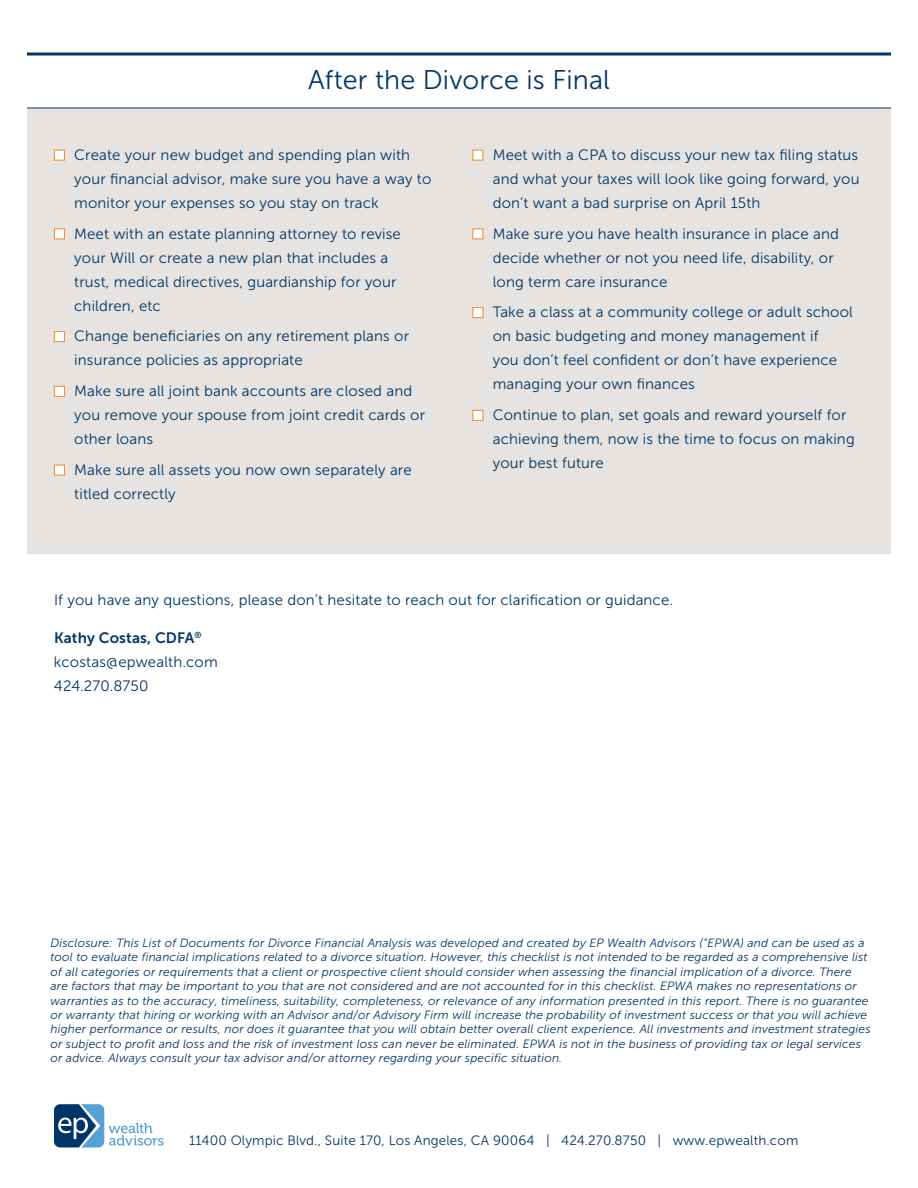
<style>
.page{position:relative;width:918px;height:1188px;background:#fff}
.page>*{position:absolute;margin:0;border:0;box-sizing:border-box;transform-origin:0 0}
.t1{font:27px "Museo Sans 300";letter-spacing:.005em;color:#003667}
.t2{font:15px/24px "Museo Sans 300";letter-spacing:.01em;color:#003667}
.t3{font:13.5px "Museo Sans 300";letter-spacing:.01em;color:#003667}
.t4{font:italic 12px/14.4px "Museo Sans 300";letter-spacing:.01em;color:#003667}
.s1{font-family:"Museo Sans 700"}
</style>
<div class="page">
<div style="left:27px;top:108px;width:864px;height:446px;background:#e6e3e0"></div>
<div style="left:54px;top:150px;width:11px;height:10px;background:#fff;border:1px solid #f28b1d"></div>
<div style="left:54px;top:228px;width:11px;height:11px;background:#fff;border:1px solid #f28b1d"></div>
<div style="left:54px;top:331px;width:11px;height:11px;background:#fff;border:1px solid #f28b1d"></div>
<div style="left:54px;top:386px;width:11px;height:11px;background:#fff;border:1px solid #f28b1d"></div>
<div style="left:54px;top:465px;width:11px;height:11px;background:#fff;border:1px solid #f28b1d"></div>
<div style="left:472px;top:150px;width:11px;height:10px;background:#fff"></div>
<svg style="left:472px;top:228px;width:11px;height:11px"></svg>
<div style="left:472px;top:307px;width:11px;height:11px;background:#fff;border:1px solid #f28b1d"></div>
<div style="left:472px;top:410px;width:11px;height:11px;background:#fff;border:1px solid #f28b1d"></div>
<svg style="left:27px;top:52px;width:864px;height:4px;background:#3f688c"></svg>
<hr style="left:27px;top:108px;width:864px;height:1px;background:#003667">
<svg style="left:54px;top:1104px;width:110px;height:44px"></svg>
<p class="t1" style="left:308px;top:66px;width:303px">After the Divorce is Final</p>
<p class="t2" style="left:74px;top:143px;width:359px">Create your new budget and spending plan with your financial advisor, make sure you have a way to monitor your expenses so you stay on track</p>
<p class="t2" style="left:74px;top:221px;width:328px">Meet with an estate planning attorney to revise your Will or create a new plan that includes a trust, medical directives, guardianship for your children, etc</p>
<p class="t2" style="left:74px;top:324px;width:336px">Change beneficiaries on any retirement plans or insurance policies as appropriate</p>
<p class="t2" style="left:74px;top:379px;width:352px">Make sure all joint bank accounts are closed and you remove your spouse from joint credit cards or other loans</p>
<p class="t2" style="left:74px;top:458px;width:339px">Make sure all assets you now own separately are titled correctly</p>
<p class="t2" style="left:493px;top:143px;width:368px;text-align:justify">Meet with a CPA to discuss your new tax filing status and what your taxes will look like going forward, you don’t want a bad surprise on April 15th</p>
<p class="t2" style="left:493px;top:221px;width:348px">Make sure you have health insurance in place and decide whether or not you need life, disability, or long term care insurance</p>
<p class="t2" style="left:493px;top:300px;width:362px">Take a class at a community college or adult school on basic budgeting and money management if<br>you don’t feel confident or don’t have experience managing your own finances</p>
<p class="t2" style="left:493px;top:403px;width:364px">Continue to plan, set goals and reward yourself for achieving them, now is the time to focus on making your best future</p>
<p class="t2" style="left:54px;top:588px;width:621px">If you have any questions, please don’t hesitate to reach out for clarification or guidance.</p>
<p class="t2" style="left:54px;top:626px;width:165px"><span class="s1">Kathy Costas, CDFA</span><sup>® </sup>kcostas@epwealth.com<br>424.270.8750</p>
<p class="t4" style="left:51px;top:936px;width:822px">Disclosure: This List of Documents for Divorce Financial Analysis was developed and created by EP Wealth Advisors (“EPWA) and can be used as a tool to evaluate financial implications related to a divorce situation. However, this checklist is not intended to be regarded as a comprehensive list of all categories or requirements that a client or prospective client should consider when assessing the financial implication of a divorce. There are factors that may be important to you that are not considered and are not accounted for in this checklist. EPWA makes no representations or warranties as to the accuracy, timeliness, suitability, completeness, or relevance of any information presented in this report. There is no guarantee or warranty that hiring or working with an Advisor and/or Advisory Firm will increase the probability of investment success or that you will achieve higher performance or results, nor does it guarantee that you will obtain better overall client experience. All investments and investment strategies or subject to profit and loss and the risk of investment loss can never be eliminated. EPWA is not in the business of providing tax or legal services or advice. Always consult your tax advisor and/or attorney regarding your specific situation.</p>
<p class="t3" style="left:189px;top:1134px;width:611px">11400 Olympic Blvd., Suite 170, Los Angeles, CA 90064 | 424.270.8750 | www.epwealth.com</p>
</div>
